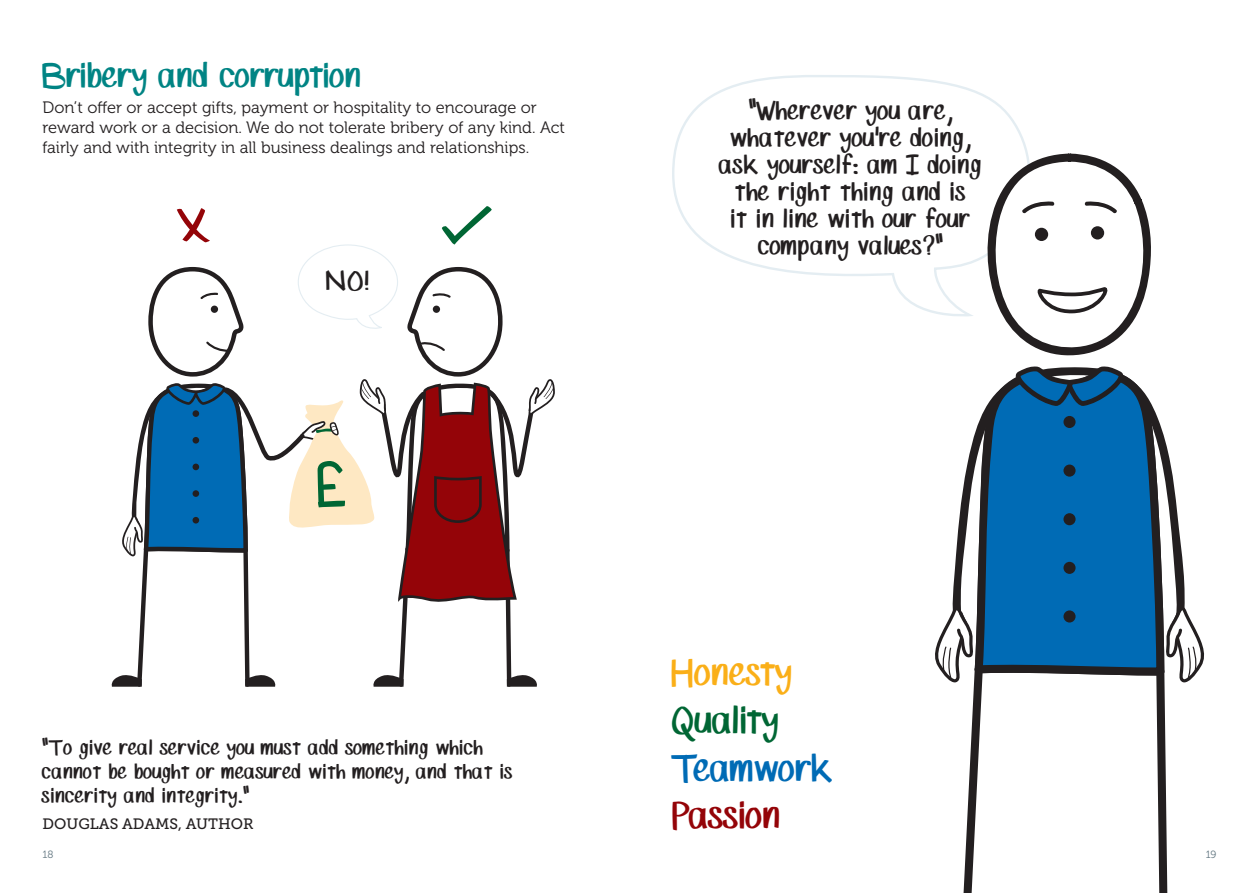
<style>
.page{position:relative;width:1259px;height:893px;background:#fff}
.page>*{position:absolute;margin:0;border:0;box-sizing:border-box;transform-origin:0 0}
.small_head{font:33px "SP Marker Font";letter-spacing:-.02em;color:#006bb5}
.small_head-2{font:33px "SP Marker Font";letter-spacing:-.02em;color:#faaf18}
.small_head-3{font:33px "SP Marker Font";letter-spacing:-.025em;color:#006634}
.small_head-4{font:33px "SP Marker Font";letter-spacing:-.025em;color:#940408}
.t1{font:30px "SP Marker Font";letter-spacing:-.025em;color:#008484}
.Pull_quote{font:23.25px "SP Marker Font";color:#231f20}
.Pull_quote-2{font:22.5px/27px "SP Marker Font";color:#231f20;text-align:center}
.Pull_quote-3{font:18px/24px "SP Marker Font";color:#231f20}
.Body_copy{font:16.5px/19.8px "Museo 300";color:#231f20}
.t2{font:15px "Museo Slab 500";color:#231f20}
.t3{font:10.5px "Museo 300";color:#647882}
</style>
<div class="page">
<svg style="left:672px;top:75px;width:356px;height:242px"></svg>
<svg style="left:935px;top:366px;width:269px;height:527px"></svg>
<svg style="left:983px;top:154px;width:168px;height:202px"></svg>
<svg style="left:111px;top:206px;width:444px;height:481px"></svg>
<p class="t1" style="left:43px;top:58px;width:322px">Bribery and corruption</p>
<p class="Body_copy" style="left:43px;top:98px;width:524px">Don’t offer or accept gifts, payment or hospitality to encourage or reward work or a decision. We do not tolerate bribery of any kind. Act fairly and with integrity in all business dealings and relationships.</p>
<p class="Pull_quote" style="left:326px;top:267px;width:45px">NO!</p>
<p class="Pull_quote-2" style="left:719px;top:99px;width:265px">"Wherever you are, whatever you're doing, ask yourself: am I doing the right thing and is<br>it in line with our four company values?"</p>
<p class="Pull_quote-3" style="left:43px;top:737px;width:473px">"To give real service you must add something which cannot be bought or measured with money, and that is sincerity and integrity."</p>
<p class="t2" style="left:43px;top:816px;width:213px">DOUGLAS ADAMS, AUTHOR</p>
<p class="small_head-2" style="left:672px;top:654px;width:124px">Honesty</p>
<p class="small_head-3" style="left:672px;top:701px;width:111px">Quality</p>
<p class="small_head" style="left:672px;top:749px;width:164px">Teamwork</p>
<p class="small_head-4" style="left:672px;top:797px;width:112px">Passion</p>
<p class="t3" style="left:43px;top:849px;width:12px">18</p>
<p class="t3" style="left:1205px;top:849px;width:12px">19</p>
</div>
